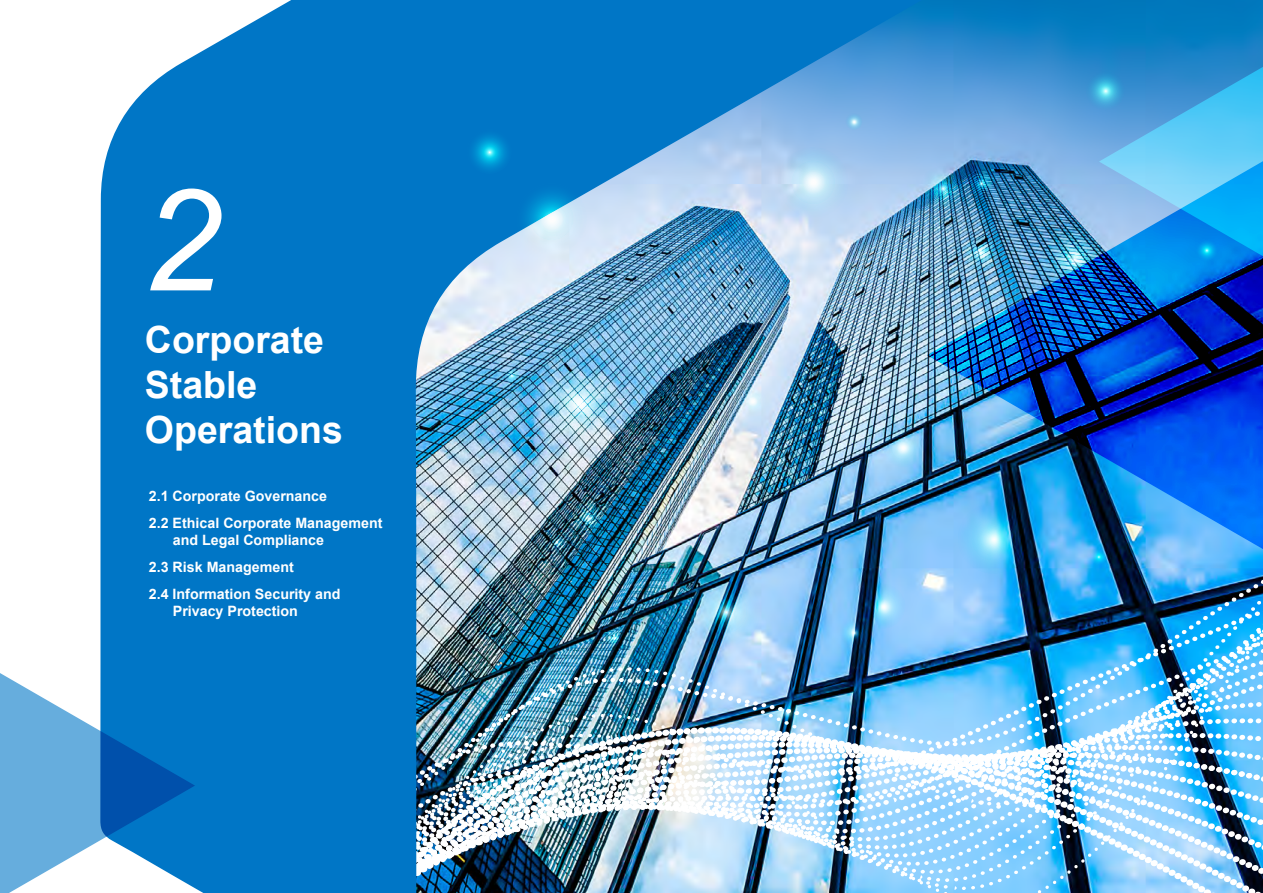
<style>
.page{position:relative;width:1263px;height:893px;background:#fff}
.page>*{position:absolute;margin:0;border:0;box-sizing:border-box;transform-origin:0 0}
.t1{font:italic 141.75px "Arial";color:#fff}
.t2{font:700 37.5px/45px "Arial";color:#fff}
.t3{font:700 14.25px/27.3px "Arial";color:#fff}
</style>
<div class="page">
<svg style="left:1041px;top:653px;width:222px;height:240px"></svg>
<img style="left:100px;top:0;width:941px;height:893px">
<img style="left:927px;top:58px;width:336px;height:595px">
<svg style="left:1099px;top:18px;width:164px;height:287px;background:#339add"></svg>
<img style="left:540px;top:365px;width:79px;height:78px">
<svg style="left:603px;top:627px;width:22px;height:22px"></svg>
<svg style="left:1090px;top:548px;width:17px;height:17px"></svg>
<svg style="left:768px;top:693px;width:38px;height:38px"></svg>
<img style="left:548px;top:499px;width:60px;height:52px">
<svg style="left:840px;top:584px;width:65px;height:62px;background:#64a1cc"></svg>
<img style="left:690px;top:576px;width:70px;height:70px">
<svg style="left:958px;top:503px;width:70px;height:71px;background:#54a0cb"></svg>
<svg style="left:739px;top:387px;width:27px;height:28px"></svg>
<svg style="left:744px;top:393px;width:17px;height:16px"></svg>
<svg style="left:845px;top:113px;width:17px;height:17px"></svg>
<svg style="left:503px;top:367px;width:17px;height:17px"></svg>
<svg style="left:1195px;top:239px;width:22px;height:22px"></svg>
<svg style="left:1086px;top:72px;width:38px;height:38px"></svg>
<img style="left:920px;top:166px;width:75px;height:45px">
<img style="left:1039px;top:225px;width:70px;height:70px">
<svg style="left:778px;top:147px;width:70px;height:71px;background:#b7d7f3"></svg>
<svg style="left:467px;top:129px;width:45px;height:45px;background:#028bcf"></svg>
<svg style="left:516px;top:183px;width:71px;height:70px;background:#7cbfe5"></svg>
<svg style="left:961px;top:233px;width:38px;height:39px"></svg>
<svg style="left:884px;top:429px;width:38px;height:38px"></svg>
<svg style="left:0;top:659px;width:195px;height:234px"></svg>
<h1 class="t1" style="left:142px;top:149px;width:80px">2</h1>
<h2 class="t2" style="left:145px;top:317px;width:199px">Corporate<br>Stable<br>Operations</h2>
<p class="t3" style="left:149px;top:482px;width:235px">2.1 Corporate Governance<br>2.2 Ethical Corporate Management</p>
<p class="t3" style="left:149px;top:526px;width:193px;text-indent:24px">and Legal Compliance<br>2.3 Risk Management<br>2.4 Information Security and</p>
<p class="t3" style="left:173px;top:597px;width:127px">Privacy Protection</p>
</div>
